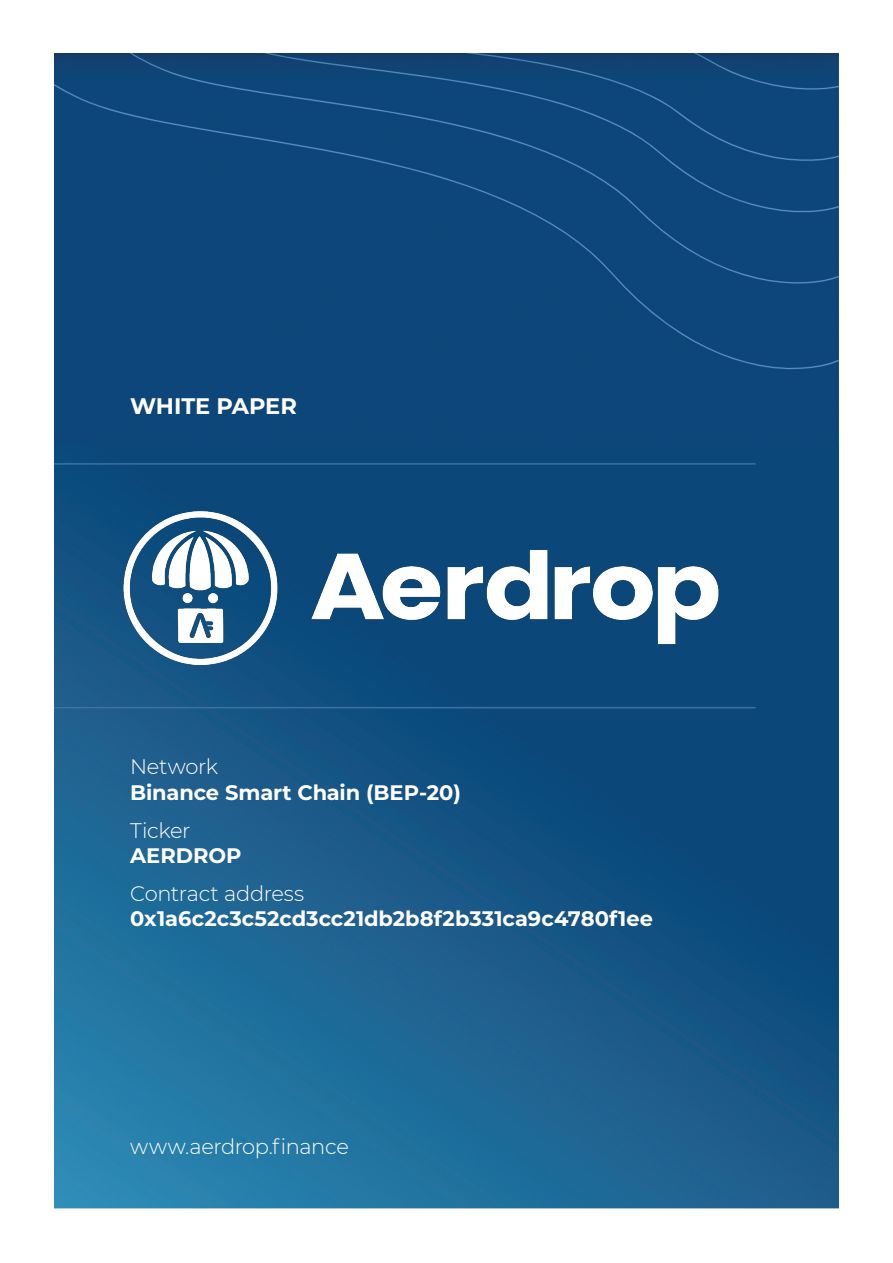
<style>
.page{position:relative;width:893px;height:1263px;background:#fff}
.page>*{position:absolute;margin:0;border:0;box-sizing:border-box;transform-origin:0 0}
.H_5{font:700 22.5px "Montserrat";letter-spacing:-.005em;color:#fff}
.H_5-2{font:700 21px/25.2px "Montserrat";color:#fff}
.H_5-3{font:300 21px "Montserrat";letter-spacing:-.015em;color:#fff}
.s1{font-weight:300}
</style>
<div class="page">
<img style="left:54px;top:54px;width:784px;height:1155px">
<img style="left:69px;top:475px;width:709px;height:226px">
<hr style="left:54px;top:463px;width:702px;height:2px;background:#3d71a4">
<hr style="left:54px;top:707px;width:702px;height:1px;background:#3d71a4">
<p class="H_5" style="left:130px;top:390px;width:168px">WHITE PAPER</p>
<p class="H_5-2" style="left:130px;top:753px;width:332px"><span class="s1">Network<br></span>Binance Smart Chain (BEP-20)</p>
<p class="H_5-2" style="left:130px;top:816px;width:113px"><span class="s1">Ticker<br></span>AERDROP</p>
<p class="H_5-2" style="left:130px;top:880px;width:524px"><span class="s1">Contract address<br></span>0x1a6c2c3c52cd3cc21db2b8f2b331ca9c4780f1ee</p>
<p class="H_5-3" style="left:130px;top:1132px;width:220px">www.aerdrop.finance</p>
</div>
